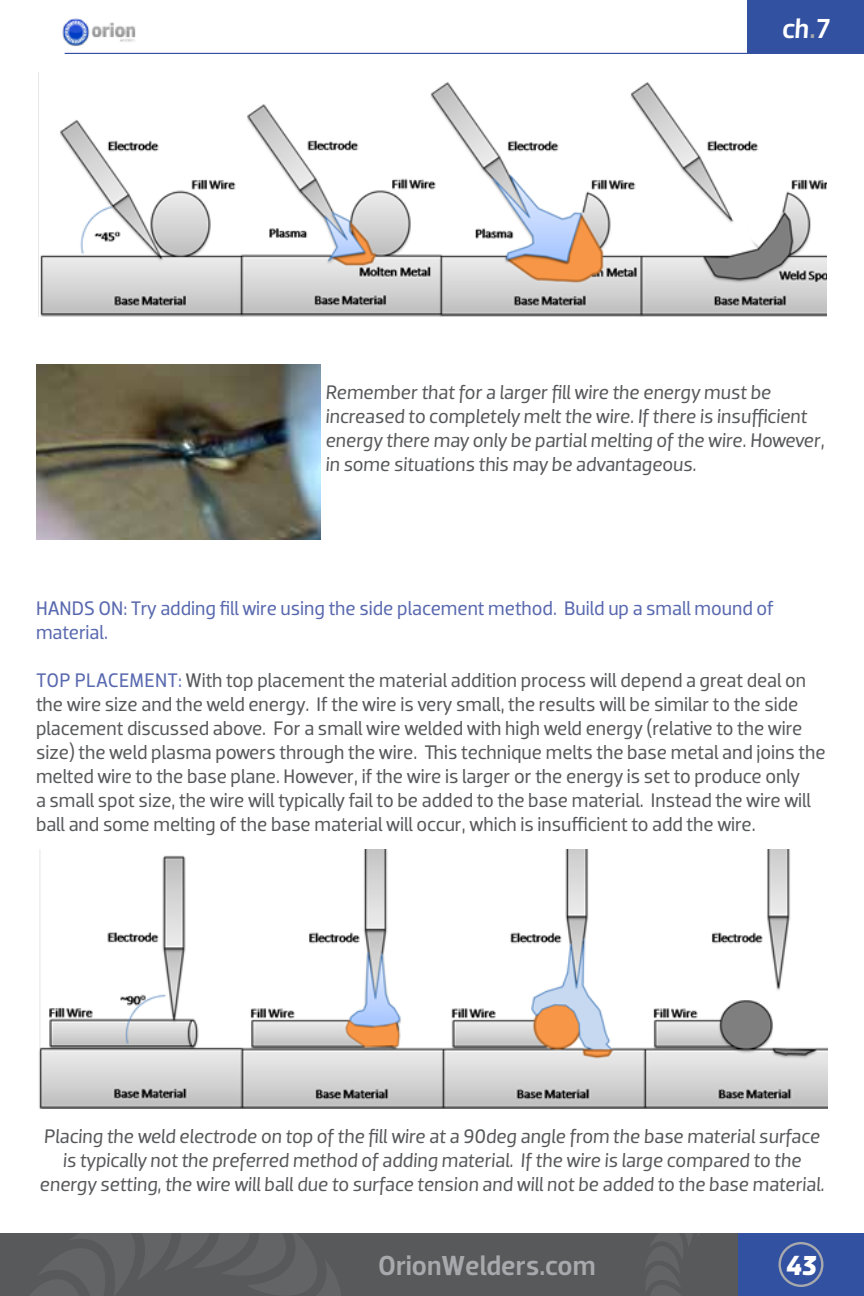
<style>
.page{position:relative;width:864px;height:1296px;background:#fff}
.page>*{position:absolute;margin:0;border:0;box-sizing:border-box;transform-origin:0 0}
.t1{font:500 28px "Dobra";color:#a7a9ac}
.t2{font:italic 500 28px "Dobra";color:#fff}
.t3{font:italic 700 28px "Dobra";color:#fff}
.t4{font:20px/24px "Dobra";letter-spacing:-.005em;color:#58595b}
.t5{font:italic 20px/24px "Dobra";letter-spacing:-.005em;color:#58595b}
.t6{font:20px/24px "Dobra";color:#5969af}
.s1{color:#a7a9ac}
.s2{color:#5969af}
</style>
<div class="page">
<div style="left:0;top:1233px;width:864px;height:63px;background:#58595b"></div>
<svg style="left:645px;top:1233px;width:55px;height:63px"></svg>
<svg style="left:30px;top:1233px;width:311px;height:63px"></svg>
<div style="left:738px;top:1233px;width:126px;height:63px;background:#3251a1"></div>
<hr style="left:65px;top:53px;width:736px;height:1px;background:#3251a1">
<div style="left:747px;top:0;width:117px;height:54px;background:#3251a1"></div>
<img style="left:62px;top:18px;width:74px;height:28px">
<div style="left:779px;top:1242px;width:44px;height:45px;border:2px solid #a7a9ac;border-radius:50%"></div>
<img style="left:39px;top:850px;width:789px;height:258px">
<img style="left:36px;top:364px;width:284px;height:176px">
<img style="left:38px;top:72px;width:789px;height:245px">
<h1 class="t2" style="left:782px;top:12px;width:49px">ch<span class="s1">.</span>7</h1>
<p class="t5" style="left:325px;top:380px;width:501px">Remember that for a larger fill wire the energy must be increased to completely melt the wire. If there is insufficient energy there may only be partial melting of the wire. However, in some situations this may be advantageous.</p>
<p class="t6" style="left:36px;top:596px;width:739px">HANDS ON: Try adding fill wire using the side placement method. Build up a small mound of material.</p>
<p class="t4" style="left:36px;top:668px;width:791px"><span class="s2">TOP PLACEMENT:</span> With top placement the material addition process will depend a great deal on the wire size and the weld energy. If the wire is very small, the results will be similar to the side placement discussed above. For a small wire welded with high weld energy (relative to the wire size) the weld plasma powers through the wire. This technique melts the base metal and joins the melted wire to the base plane. However, if the wire is larger or the energy is set to produce only<br>a small spot size, the wire will typically fail to be added to the base material. Instead the wire will ball and some melting of the base material will occur, which is insufficient to add the wire.</p>
<p class="t5" style="left:40px;top:1124px;width:786px;text-align:center">Placing the weld electrode on top of the fill wire at a 90deg angle from the base material surface is typically not the preferred method of adding material. If the wire is large compared to the energy setting, the wire will ball due to surface tension and will not be added to the base material.</p>
<h1 class="t1" style="left:378px;top:1249px;width:219px">OrionWelders.com</h1>
<h1 class="t3" style="left:786px;top:1249px;width:32px">43</h1>
</div>
